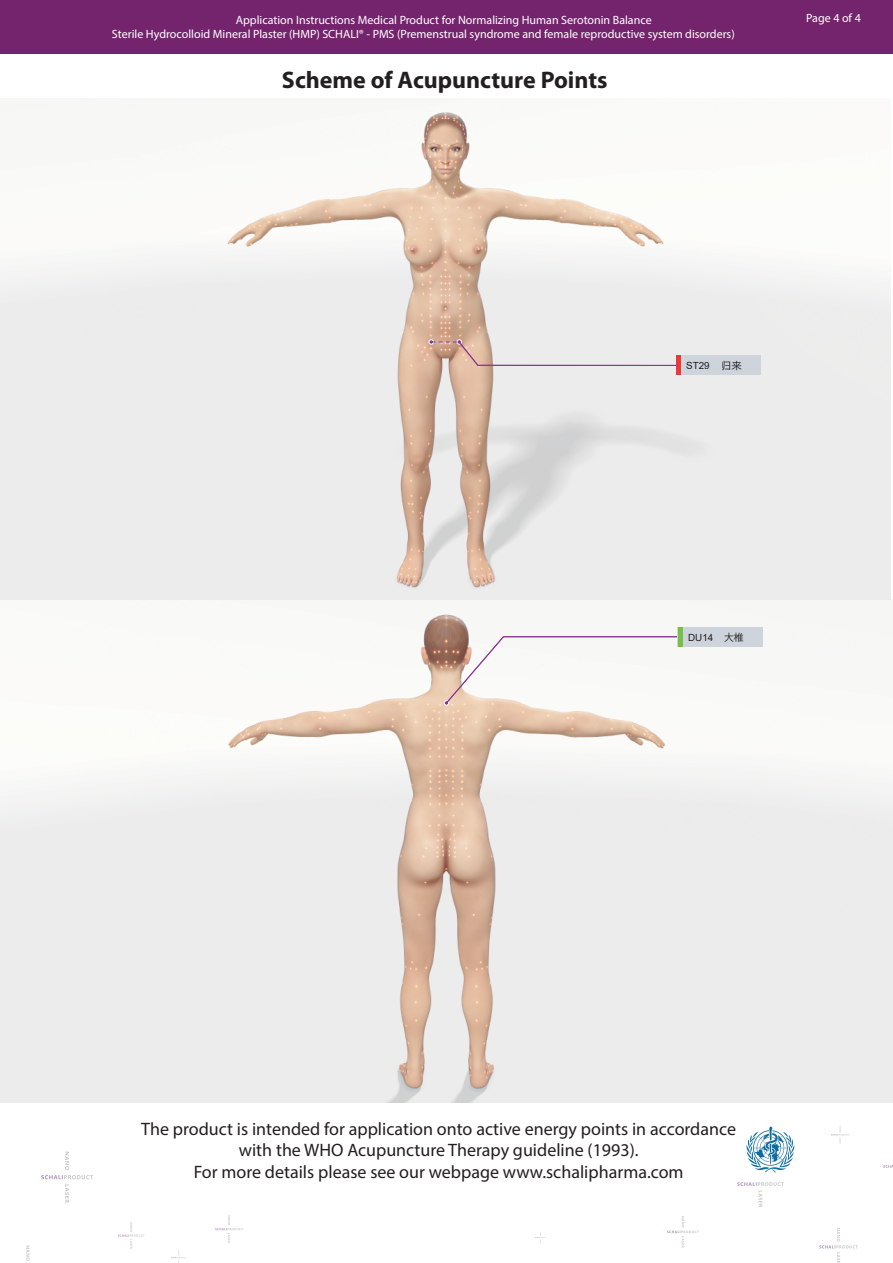
<style>
.page{position:relative;width:893px;height:1263px;background:#fff}
.page>*{position:absolute;margin:0;border:0;box-sizing:border-box;transform-origin:0 0}
.t1{font:700 24px "Myriad Pro";color:#231f20}
.t2{font:18px/21.6px "Myriad Pro";color:#231f20;text-align:center}
.t3{font:12px/14.4px "Myriad Pro";color:#fff}
.t4{font:9.9px "Arial";color:#231f21}
.s1{font-family:"Microsoft Ya Hei"}
.s2{font-family:"Koz Go Pr 6 N"}
</style>
<div class="page">
<div style="left:1px;top:0;width:892px;height:54px;background:#74246c"></div>
<svg style="left:41px;top:1152px;width:52px;height:51px"></svg>
<svg style="left:118px;top:1222px;width:27px;height:27px"></svg>
<svg style="left:171px;top:1250px;width:15px;height:13px"></svg>
<svg style="left:215px;top:1215px;width:28px;height:28px"></svg>
<svg style="left:26px;top:1246px;width:4px;height:15px"></svg>
<svg style="left:667px;top:1216px;width:32px;height:32px"></svg>
<svg style="left:737px;top:1182px;width:47px;height:25px"></svg>
<svg style="left:819px;top:1228px;width:39px;height:35px"></svg>
<svg style="left:883px;top:1165px;width:10px;height:3px"></svg>
<svg style="left:831px;top:1126px;width:18px;height:18px"></svg>
<svg style="left:535px;top:1232px;width:11px;height:11px"></svg>
<img style="left:746px;top:1126px;width:49px;height:47px">
<img style="left:0;top:600px;width:893px;height:502px">
<svg style="left:444px;top:636px;width:234px;height:69px"></svg>
<div style="left:678px;top:627px;width:85px;height:19px;background:#ced4db"></div>
<hr style="left:678px;top:627px;width:4px;height:19px;background:#76c043">
<img style="left:0;top:99px;width:890px;height:501px">
<svg style="left:429px;top:340px;width:248px;height:26px;background:#e2d4d4"></svg>
<div style="left:676px;top:355px;width:85px;height:20px;background:#ced4db"></div>
<hr style="left:676px;top:355px;width:4px;height:20px;background:#ea3938">
<p class="t3" style="left:112px;top:12px;width:624px;text-indent:124px">Application Instructions Medical Product for Normalizing Human Serotonin Balance<br>Sterile Hydrocolloid Mineral Plaster (HMP) SCHALI® - PMS (Premenstrual syndrome and female reproductive system disorders)</p>
<h1 class="t1" style="left:282px;top:65px;width:327px">Scheme of Acupuncture Points</h1>
<p class="t3" style="left:806px;top:11px;width:56px">Page 4 of 4</p>
<p class="t4" style="left:686px;top:359px;width:57px">ST29 <span class="s1">归来</span></p>
<p class="t4" style="left:688px;top:631px;width:57px">DU14 <span class="s2">大椎</span></p>
<h2 class="t2" style="left:141px;top:1117px;width:596px">The product is intended for application onto active energy points in accordance with the WHO Acupuncture Therapy guideline (1993).<br>For more details please see our webpage www.schalipharma.com</h2>
</div>
